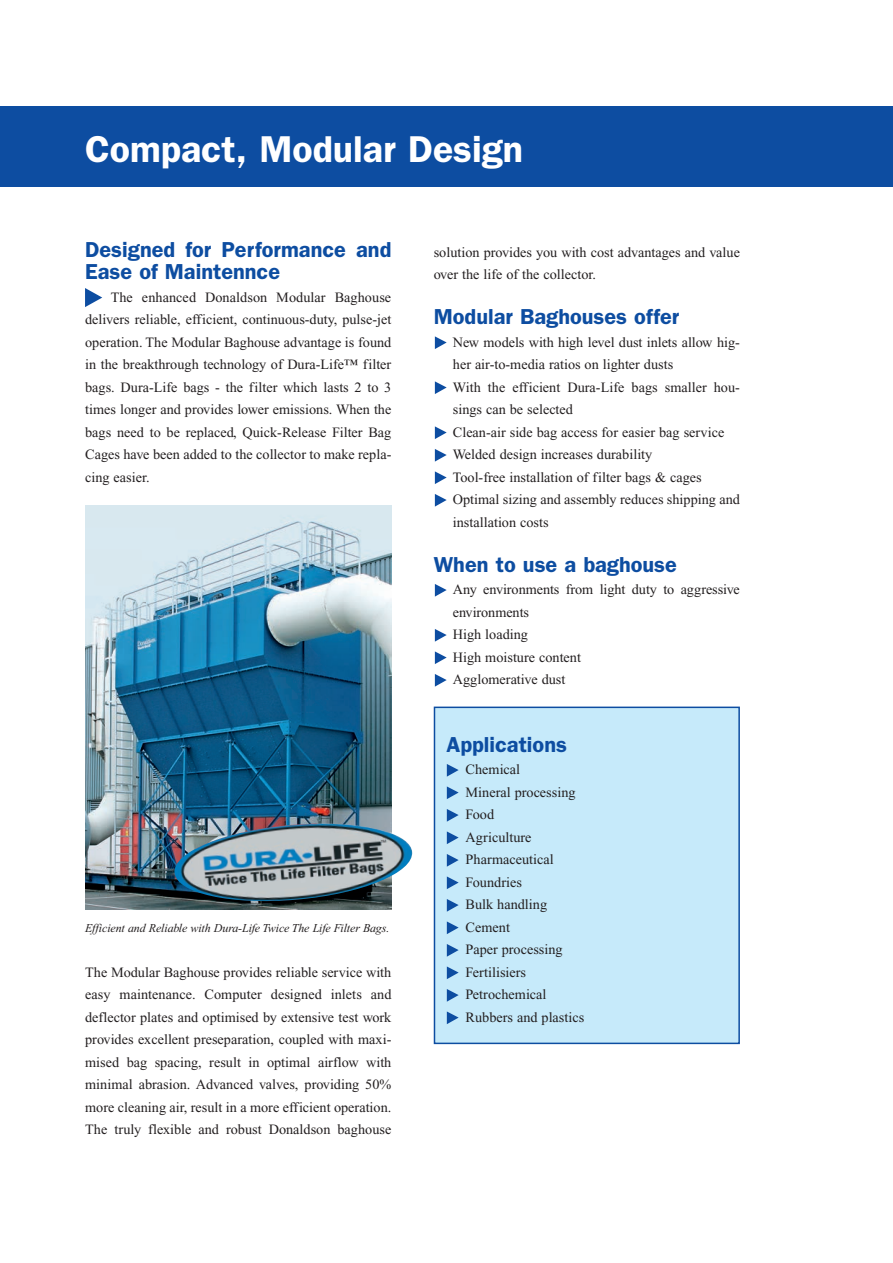
<style>
.page{position:relative;width:893px;height:1263px;background:#fff}
.page>*{position:absolute;margin:0;border:0;box-sizing:border-box;transform-origin:0 0}
.t1{font:600 37.5px "Franklin Gothic";color:#fff}
.t2{font:600 21.75px/22.5px "Franklin Gothic";color:#0d4da1}
.t3{font:14.25px/22.5px "Times New Roman";color:#231f20}
.t4{font:italic 12px "Times New Roman";letter-spacing:-.01em;color:#231f20}
</style>
<div class="page">
<div style="left:0;top:106px;width:893px;height:81px;background:#0d4da1"></div>
<div style="left:435px;top:708px;width:303px;height:335px;background:#c6eafa"></div>
<div style="left:434px;top:706px;width:306px;height:338px;border:2px solid #0d4da1"></div>
<img style="left:85px;top:505px;width:306px;height:404px">
<img style="left:173px;top:823px;width:240px;height:82px">
<svg style="left:85px;top:288px;width:17px;height:19px"></svg>
<svg style="left:435px;top:336px;width:12px;height:13px"></svg>
<svg style="left:435px;top:381px;width:12px;height:13px"></svg>
<svg style="left:435px;top:426px;width:12px;height:13px"></svg>
<svg style="left:435px;top:449px;width:12px;height:13px"></svg>
<svg style="left:435px;top:471px;width:12px;height:13px"></svg>
<svg style="left:435px;top:494px;width:12px;height:13px"></svg>
<svg style="left:435px;top:584px;width:12px;height:13px"></svg>
<svg style="left:435px;top:629px;width:12px;height:13px"></svg>
<svg style="left:435px;top:651px;width:12px;height:13px"></svg>
<svg style="left:435px;top:674px;width:12px;height:13px"></svg>
<svg style="left:447px;top:764px;width:12px;height:13px"></svg>
<svg style="left:447px;top:786px;width:12px;height:13px"></svg>
<svg style="left:447px;top:809px;width:12px;height:13px"></svg>
<svg style="left:447px;top:831px;width:12px;height:13px"></svg>
<svg style="left:447px;top:854px;width:12px;height:13px"></svg>
<svg style="left:447px;top:876px;width:12px;height:13px"></svg>
<svg style="left:447px;top:899px;width:12px;height:13px"></svg>
<svg style="left:447px;top:921px;width:12px;height:13px"></svg>
<svg style="left:447px;top:944px;width:12px;height:13px"></svg>
<svg style="left:447px;top:966px;width:12px;height:13px"></svg>
<svg style="left:447px;top:989px;width:12px;height:13px"></svg>
<svg style="left:447px;top:1011px;width:12px;height:13px"></svg>
<h1 class="t1" style="left:85px;top:136px;width:440px">Compact, Modular Design</h1>
<h2 class="t2" style="left:85px;top:240px;width:308px">Designed for Performance and<br>Ease of Maintennce</h2>
<p class="t3" style="left:85px;top:286px;width:308px;text-align:justify;text-indent:26px">The enhanced Donaldson Modular Baghouse delivers reliable, efficient, continuous-duty, pulse-jet operation. The Modular Baghouse advantage is found in the breakthrough technology of Dura-Life™ filter bags. Dura-Life bags - the filter which lasts 2 to 3 times longer and provides lower emissions. When the bags need to be replaced, Quick-Release Filter Bag Cages have been added to the collector to make repla&shy;cing easier.</p>
<p class="t4" style="left:85px;top:921px;width:306px">Efficient and Reliable with Dura-Life Twice The Life Filter Bags.</p>
<p class="t3" style="left:85px;top:961px;width:308px;text-align:justify">The Modular Baghouse provides reliable service with easy maintenance. Computer designed inlets and deflector plates and optimised by extensive test work provides excellent preseparation, coup led with maxi&shy;mised bag spacing, result in optimal airflow with minimal abrasion. Advanced valves, providing 50% more cleaning air, result in a more efficient operation.<br>The truly flexible and robust Donaldson baghouse</p>
<p class="t3" style="left:434px;top:241px;width:308px">solution provides you with cost advantages and value over the life of the collector.</p>
<h2 class="t2" style="left:434px;top:307px;width:247px">Modular Baghouses offer</h2>
<p class="t3" style="left:453px;top:331px;width:289px">New models with high level dust inlets al low hig&shy;her air-to-media ratios on lighter dusts<br>With the efficient Dura-Life bags smaller hou&shy;sings can be selected<br>Clean-air side bag access for easier bag service Welded design increases durability<br>Tool-free installation of filter bags &amp; cages Optimal sizing and assembly reduces shipping and installation costs</p>
<h2 class="t2" style="left:434px;top:555px;width:245px">When to use a baghouse</h2>
<p class="t3" style="left:453px;top:578px;width:289px">Any environments from light duty to aggressive environments<br>High loading<br>High moisture content<br>Agglomerative dust</p>
<h2 class="t2" style="left:446px;top:735px;width:122px">Applications</h2>
<p class="t3" style="left:466px;top:758px;width:120px">Chemical<br>Mineral processing<br>Food<br>Agriculture<br>Pharmaceutical<br>Foundries<br>Bulk handling<br>Cement<br>Paper processing<br>Fertilisiers<br>Petrochemical<br>Rubbers and plastics</p>
</div>
